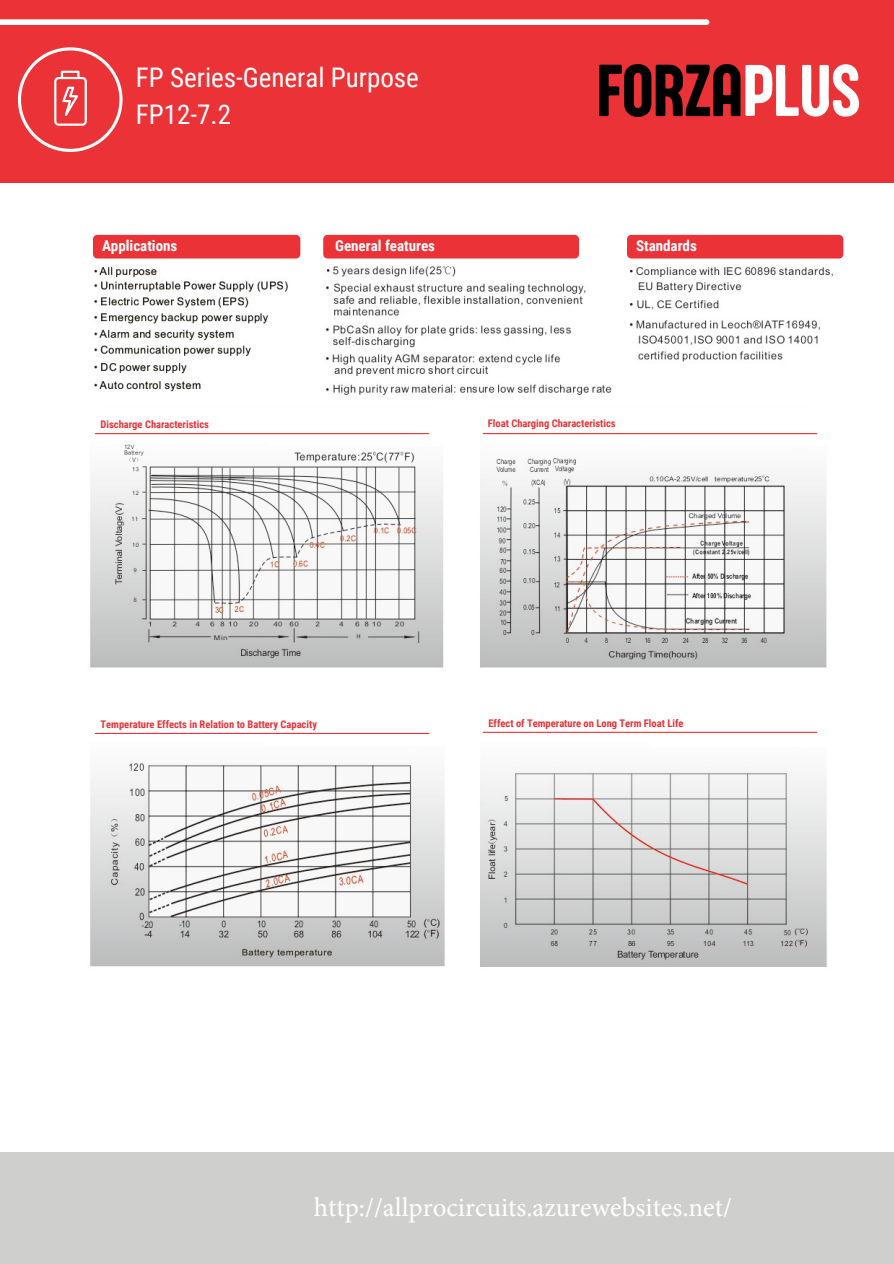
<style>
.page{position:relative;width:894px;height:1264px;background:#fff}
.page>*{position:absolute;margin:0;border:0;box-sizing:border-box;transform-origin:0 0}
.t1{font:27px "Minion Pro";color:#fff}
.t2{font:27px "Roboto Condensed";color:#fff}
.t3{font:700 15px "Roboto Condensed";color:#fff}
.t4{font:700 10.5px "Roboto Condensed";color:#eb3237}
</style>
<div class="page">
<img style="left:90px;top:234px;width:754px;height:733px">
<div style="left:268px;top:409px;width:182px;height:36px;background:#fff"></div>
<div style="left:77px;top:409px;width:370px;height:32px;background:#fff"></div>
<div style="left:643px;top:409px;width:183px;height:36px;background:#fff"></div>
<div style="left:264px;top:709px;width:182px;height:36px;background:#fff"></div>
<div style="left:649px;top:710px;width:183px;height:36px;background:#fff"></div>
<hr style="left:95px;top:433px;width:333px;height:1px;background:#eb3237">
<div style="left:473px;top:409px;width:370px;height:32px;background:#fff"></div>
<hr style="left:483px;top:433px;width:333px;height:1px;background:#eb3237">
<div style="left:90px;top:219px;width:742px;height:16px;background:#fff"></div>
<div style="left:85px;top:709px;width:370px;height:32px;background:#fff"></div>
<hr style="left:95px;top:733px;width:333px;height:1px;background:#eb3237">
<div style="left:473px;top:709px;width:370px;height:32px;background:#fff"></div>
<hr style="left:483px;top:731px;width:333px;height:2px;background:#eb3237">
<div style="left:93px;top:235px;width:207px;height:23px;background:#eb3237;border-radius:4px"></div>
<div style="left:323px;top:235px;width:256px;height:23px;background:#eb3237;border-radius:4px"></div>
<div style="left:627px;top:235px;width:216px;height:23px;background:#eb3237;border-radius:4px"></div>
<div style="left:0;top:0;width:893px;height:182px;background:#eb3237"></div>
<img style="left:599px;top:65px;width:259px;height:52px">
<svg style="left:18px;top:47px;width:104px;height:105px"></svg>
<div style="left:0;top:19px;width:706px;height:6px;background:#fff"></div>
<div style="left:0;top:1152px;width:893px;height:111px;background:#cfcfce"></div>
<p class="t2" style="left:136px;top:62px;width:284px">FP Series-General Purpose</p>
<p class="t2" style="left:136px;top:99px;width:97px">FP12-7.2</p>
<p class="t3" style="left:102px;top:237px;width:77px">Applications</p>
<p class="t3" style="left:335px;top:237px;width:101px">General features</p>
<p class="t3" style="left:635px;top:237px;width:62px">Standards</p>
<p class="t4" style="left:100px;top:418px;width:110px">Discharge Characteristics</p>
<p class="t4" style="left:488px;top:417px;width:129px">Float Charging Characteristics</p>
<p class="t4" style="left:101px;top:718px;width:218px">Temperature Effects in Relation to Battery Capacity</p>
<p class="t4" style="left:488px;top:717px;width:196px">Effect of Temperature on Long Term Float Life</p>
<p class="t1" style="left:314px;top:1189px;width:419px">http://allprocircuits.azurewebsites.net/</p>
</div>
